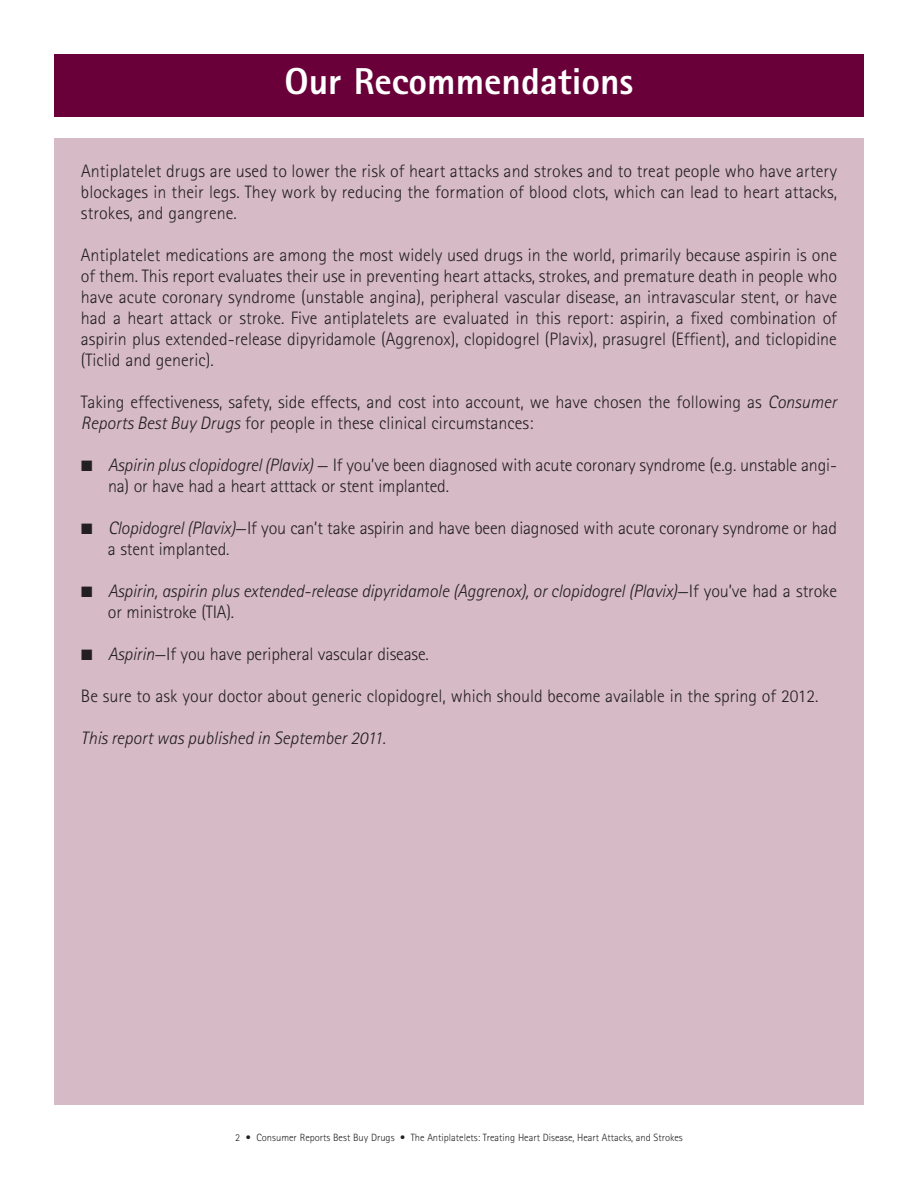
<style>
.page{position:relative;width:918px;height:1188px;background:#fff}
.page>*{position:absolute;margin:0;border:0;box-sizing:border-box;transform-origin:0 0}
.t1{font:800 37.5px "Rotis Sans Serif";color:#fff}
.t2{font:300 18px/21px "Rotis Sans Serif";color:#231f20}
.t3{font:italic 300 18px/21px "Rotis Sans Serif";letter-spacing:-.01em;color:#231f20}
.t4{font:300 10.5px "Rotis Sans Serif";color:#231f20}
.s1{font-style:italic}
.s2{font-style:normal}
</style>
<div class="page">
<div style="left:54px;top:138px;width:810px;height:966px;background:#d6bac5"></div>
<div style="left:54px;top:54px;width:810px;height:63px;background:#6a0039"></div>
<h1 class="t1" style="left:285px;top:69px;width:350px">Our Recommendations</h1>
<p class="t2" style="left:81px;top:163px;width:758px;text-align:justify">Antiplatelet drugs are used to lower the risk of heart attacks and strokes and to treat people who have artery blockages in their legs. They work by reducing the formation of blood clots, which can lead to heart attacks, strokes, and gangrene.</p>
<p class="t2" style="left:81px;top:247px;width:758px;text-align:justify">Antiplatelet medications are among the most widely used drugs in the world, primarily because aspirin is one of them. This report evaluates their use in preventing heart attacks, strokes, and premature death in people who have acute coronary syndrome (unstable angina), peripheral vascular disease, an intravascular stent, or have had a heart attack or stroke. Five antiplatelets are evaluated in this report: aspirin, a fixed combination of aspirin plus extended-release dipyridamole (Aggrenox), clopidogrel (Plavix), prasugrel (Effient), and ticlopidine (Ticlid and generic).</p>
<p class="t2" style="left:81px;top:394px;width:758px">Taking effectiveness, safety, side effects, and cost into account, we have chosen the following as <span class="s1">Consumer<br>Reports Best Buy Drugs</span> for people in these clinical circumstances:</p>
<p class="t2" style="left:108px;top:457px;width:731px;text-indent:-27px">■ <span class="s1">Aspirin plus clopidogrel (Plavix)</span> — If you’ve been diagnosed with acute coronary syndrome (e.g. unstable angi&shy;na) or have had a heart atttack or stent implanted.</p>
<p class="t2" style="left:108px;top:520px;width:730px;text-indent:-27px">■ <span class="s1">Clopidogrel (Plavix)</span>—If you can’t take aspirin and have been diagnosed with acute coronary syndrome or had a stent implanted.</p>
<p class="t3" style="left:108px;top:583px;width:731px;text-indent:-27px">■ Aspirin, aspirin plus extended-release dipyridamole (Aggrenox), or clopidogrel (Plavix)<span class="s2">—If you’ve had a stroke or ministroke (TIA).</span></p>
<p class="t2" style="left:81px;top:646px;width:349px">■ <span class="s1">Aspirin</span>—If you have peripheral vascular disease.</p>
<p class="t2" style="left:81px;top:688px;width:739px">Be sure to ask your doctor about generic clopidogrel, which should become available in the spring of 2012.</p>
<p class="t3" style="left:81px;top:730px;width:306px">This report was published in September 2011.</p>
<p class="t4" style="left:235px;top:1134px;width:449px">2 • Consumer Reports Best Buy Drugs • The Antiplatelets: Treating Heart Disease, Heart Attacks, and Strokes</p>
</div>
